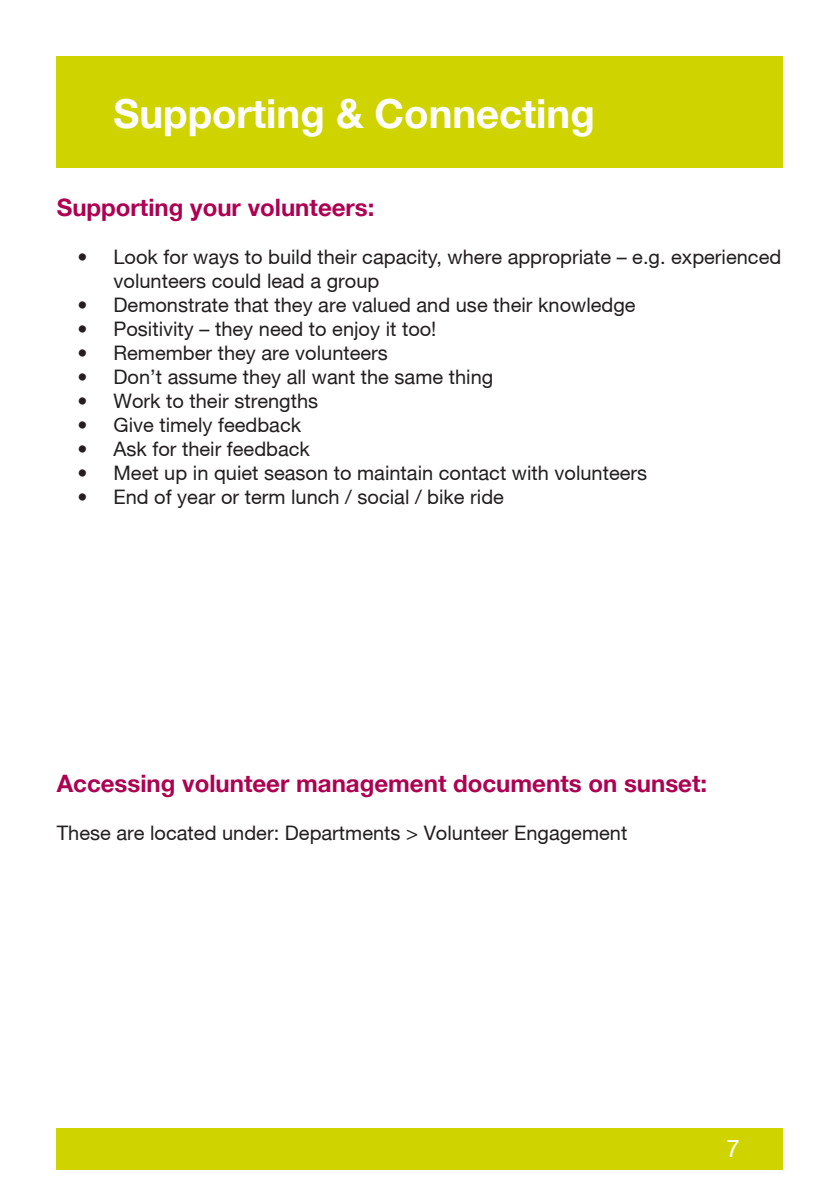
<style>
.page{position:relative;width:840px;height:1191px;background:#fff}
.page>*{position:absolute;margin:0;border:0;box-sizing:border-box;transform-origin:0 0}
.Cover_Header{font:700 40px "Helvetica Neue";color:#fff}
.Main_body{font:700 24px "Helvetica Neue";color:#ad0151}
.Intro_Par_Standfirst{font:700 24px "Helvetica Neue";color:#ad0151}
.Cover_Header-2{font:24px "Helvetica Neue";color:#fff}
.Main_body-2{font:20px/24px "Helvetica Neue";color:#231f20}
</style>
<div class="page">
<div style="left:57px;top:57px;width:725px;height:111px;background:#cfd400"></div>
<div style="left:57px;top:1128px;width:725px;height:41px;background:#cfd400"></div>
<p class="Cover_Header" style="left:113px;top:89px;width:482px">Supporting &amp; Connecting</p>
<p class="Intro_Par_Standfirst" style="left:57px;top:193px;width:319px">Supporting your volunteers:</p>
<p class="Main_body-2" style="left:113px;top:245px;width:669px;text-indent:-36px">• Look for ways to build their capacity, where appropriate – e.g. experienced volunteers could lead a group</p>
<p class="Main_body-2" style="left:77px;top:293px;width:559px">• Demonstrate that they are valued and use their knowledge</p>
<p class="Main_body-2" style="left:77px;top:317px;width:360px">• Positivity – they need to enjoy it too!</p>
<p class="Main_body-2" style="left:77px;top:341px;width:312px">• Remember they are volunteers</p>
<p class="Main_body-2" style="left:77px;top:365px;width:417px">• Don’t assume they all want the same thing</p>
<p class="Main_body-2" style="left:77px;top:389px;width:242px">• Work to their strengths</p>
<p class="Main_body-2" style="left:77px;top:413px;width:225px">• Give timely feedback</p>
<p class="Main_body-2" style="left:77px;top:437px;width:234px">• Ask for their feedback</p>
<p class="Main_body-2" style="left:77px;top:461px;width:571px">• Meet up in quiet season to maintain contact with volunteers</p>
<p class="Main_body-2" style="left:77px;top:485px;width:428px">• End of year or term lunch / social / bike ride</p>
<p class="Main_body" style="left:57px;top:769px;width:651px">Accessing volunteer management documents on sunset:</p>
<p class="Main_body-2" style="left:57px;top:821px;width:571px">These are located under: Departments &gt; Volunteer Engagement</p>
<p class="Cover_Header-2" style="left:726px;top:1134px;width:15px">7</p>
</div>
